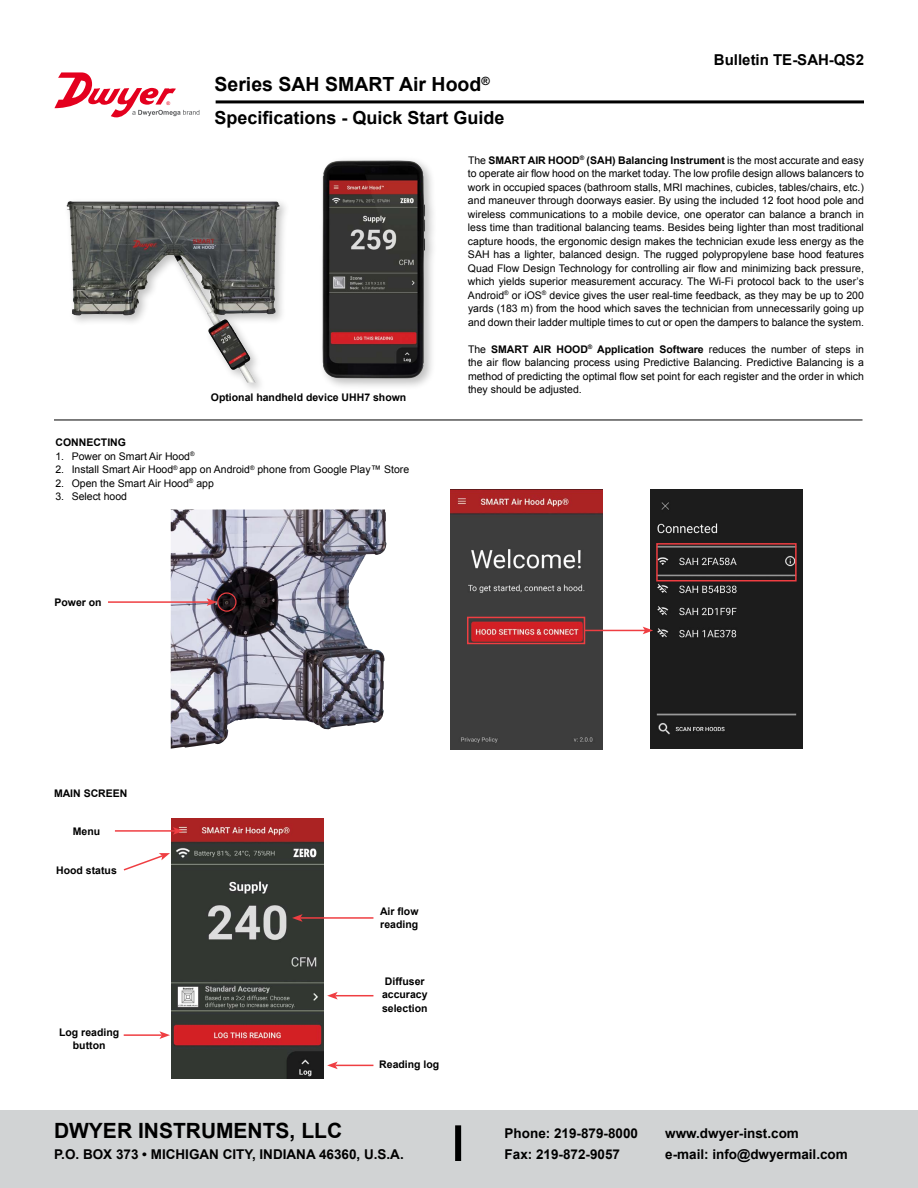
<style>
.page{position:relative;width:918px;height:1188px;background:#fff}
.page>*{position:absolute;margin:0;border:0;box-sizing:border-box;transform-origin:0 0}
.t1{font:700 21px "Arial";color:#000}
.t2{font:700 19.5px "Arial";color:#000}
.t3{font:700 18px "Arial";color:#000}
.t4{font:700 15px "Arial";color:#000}
.t5{font:700 13.5px/21px "Arial";color:#000}
.t6{font:10.5px/13.5px "Arial";color:#000;text-align:justify}
.t7{font:700 10.5px/13.5px "Arial";color:#000}
.s1{font-weight:700}
</style>
<div class="page">
<hr style="left:216px;top:100px;width:648px;height:3px;background:#000">
<div style="left:63px;top:197px;width:228px;height:198px;background:#000;opacity:.25"></div>
<img style="left:66px;top:202px;width:143px;height:115px">
<div style="left:318px;top:156px;width:119px;height:234px;background:#000;opacity:.25"></div>
<img style="left:322px;top:160px;width:103px;height:219px">
<img style="left:171px;top:510px;width:215px;height:239px">
<hr style="left:108px;top:601px;width:101px;height:2px;background:#ef3e42">
<svg style="left:207px;top:598px;width:10px;height:8px"></svg>
<div style="left:217px;top:592px;width:20px;height:20px;border:1px solid #ef3e42;border-radius:50%"></div>
<img style="left:450px;top:489px;width:152px;height:260px">
<img style="left:651px;top:489px;width:152px;height:260px">
<div style="left:467px;top:617px;width:118px;height:27px;border:2px solid #ef3e42"></div>
<div style="left:656px;top:543px;width:141px;height:38px;border:2px solid #ef3e42"></div>
<hr style="left:585px;top:630px;width:60px;height:1px;background:#ef3e42">
<svg style="left:643px;top:627px;width:10px;height:7px"></svg>
<img style="left:172px;top:819px;width:152px;height:260px">
<hr style="left:115px;top:830px;width:60px;height:2px;background:#ef3e42">
<svg style="left:173px;top:827px;width:11px;height:8px"></svg>
<hr style="left:124px;top:1034px;width:38px;height:2px;background:#ef3e42">
<svg style="left:159px;top:1031px;width:11px;height:8px"></svg>
<hr style="left:335px;top:1065px;width:38px;height:1px;background:#ef3e42">
<svg style="left:327px;top:1062px;width:11px;height:7px"></svg>
<hr style="left:335px;top:995px;width:38px;height:1px;background:#ef3e42">
<svg style="left:327px;top:992px;width:11px;height:8px"></svg>
<hr style="left:300px;top:917px;width:73px;height:2px;background:#ef3e42">
<svg style="left:292px;top:914px;width:11px;height:8px"></svg>
<svg style="left:123px;top:853px;width:47px;height:18px"></svg>
<hr style="left:54px;top:420px;width:809px;height:1px;background:#000">
<div style="left:0;top:1111px;width:918px;height:77px;background:#d1d3d4"></div>
<div style="left:455px;top:1125px;width:6px;height:36px;background:#000"></div>
<svg style="left:54px;top:72px;width:145px;height:45px"></svg>
<h2 class="t2" style="left:215px;top:71px;width:277px">Series SAH SMART Air Hood<sup>®</sup></h2>
<h3 class="t3" style="left:215px;top:105px;width:292px">Specifications - Quick Start Guide</h3>
<h3 class="t4" style="left:714px;top:50px;width:152px">Bulletin TE-SAH-QS2</h3>
<p class="t7" style="left:211px;top:391px;width:197px">Optional handheld device UHH7 shown</p>
<p class="t7" style="left:55px;top:436px;width:72px">CONNECTING</p>
<p class="t6" style="left:55px;top:449px;width:141px">1. Power on Smart Air Hood<sup>®</sup></p>
<p class="t6" style="left:55px;top:463px;width:355px">2. Install Smart Air Hood<sup>®</sup> app on Android<sup>®</sup> phone from Google Play™ Store</p>
<p class="t6" style="left:55px;top:476px;width:160px">2. Open the Smart Air Hood<sup>®</sup> app</p>
<p class="t6" style="left:55px;top:490px;width:73px">3. Select hood</p>
<p class="t7" style="left:54px;top:596px;width:49px">Power on</p>
<p class="t6" style="left:468px;top:153px;width:398px">The <span class="s1">SMART AIR HOOD</span><sup>®</sup> <span class="s1">(SAH) Balancing Instrument</span> is the most accurate and easy to operate air flow hood on the market today. The low profile design allows balancers to work in occupied spaces (bathroom stalls, MRI machines, cubicles, tables/chairs, etc.) and maneuver through doorways easier. By using the included 12 foot hood pole and wireless communications to a mobile device, one operator can balance a branch in less time than traditional balancing teams. Besides being lighter than most traditional capture hoods, the ergonomic design makes the technician exude less energy as the SAH has a lighter, balanced design. The rugged polypropylene base hood features Quad Flow Design Technology for controlling air flow and minimizing back pressure, which yields superior measurement accuracy. The Wi-Fi protocol back to the user’s Android<sup>®</sup> or iOS<sup>®</sup> device gives the user real-time feedback, as they may be up to 200 yards (183 m) from the hood which saves the technician from unnecessarily going up and down their ladder multiple times to cut or open the dampers to balance the system.</p>
<p class="t6" style="left:468px;top:342px;width:397px">The <span class="s1">SMART AIR HOOD</span><sup>®</sup> <span class="s1">Application Software</span> reduces the number of steps in the air flow balancing process using Predictive Balancing. Predictive Balancing is a method of predicting the optimal flow set point for each register and the order in which they should be adjusted.</p>
<p class="t7" style="left:54px;top:787px;width:75px">MAIN SCREEN</p>
<p class="t7" style="left:73px;top:825px;width:29px">Menu</p>
<p class="t7" style="left:56px;top:864px;width:62px">Hood status</p>
<p class="t7" style="left:59px;top:1025px;width:62px;text-align:center">Log reading button</p>
<p class="t7" style="left:380px;top:904px;width:40px">Air flow reading</p>
<p class="t7" style="left:382px;top:974px;width:47px">Diffuser accuracy selection</p>
<p class="t7" style="left:379px;top:1058px;width:62px">Reading log</p>
<h1 class="t1" style="left:54px;top:1117px;width:290px">DWYER INSTRUMENTS, LLC</h1>
<p class="t5" style="left:54px;top:1144px;width:351px">P.O. BOX 373 • MICHIGAN CITY, INDIANA 46360, U.S.A.</p>
<p class="t5" style="left:505px;top:1123px;width:135px">Phone: 219-879-8000<br>Fax: 219-872-9057</p>
<p class="t5" style="left:665px;top:1123px;width:184px">www.dwyer-inst.com<br>e-mail: info@dwyermail.com</p>
</div>
